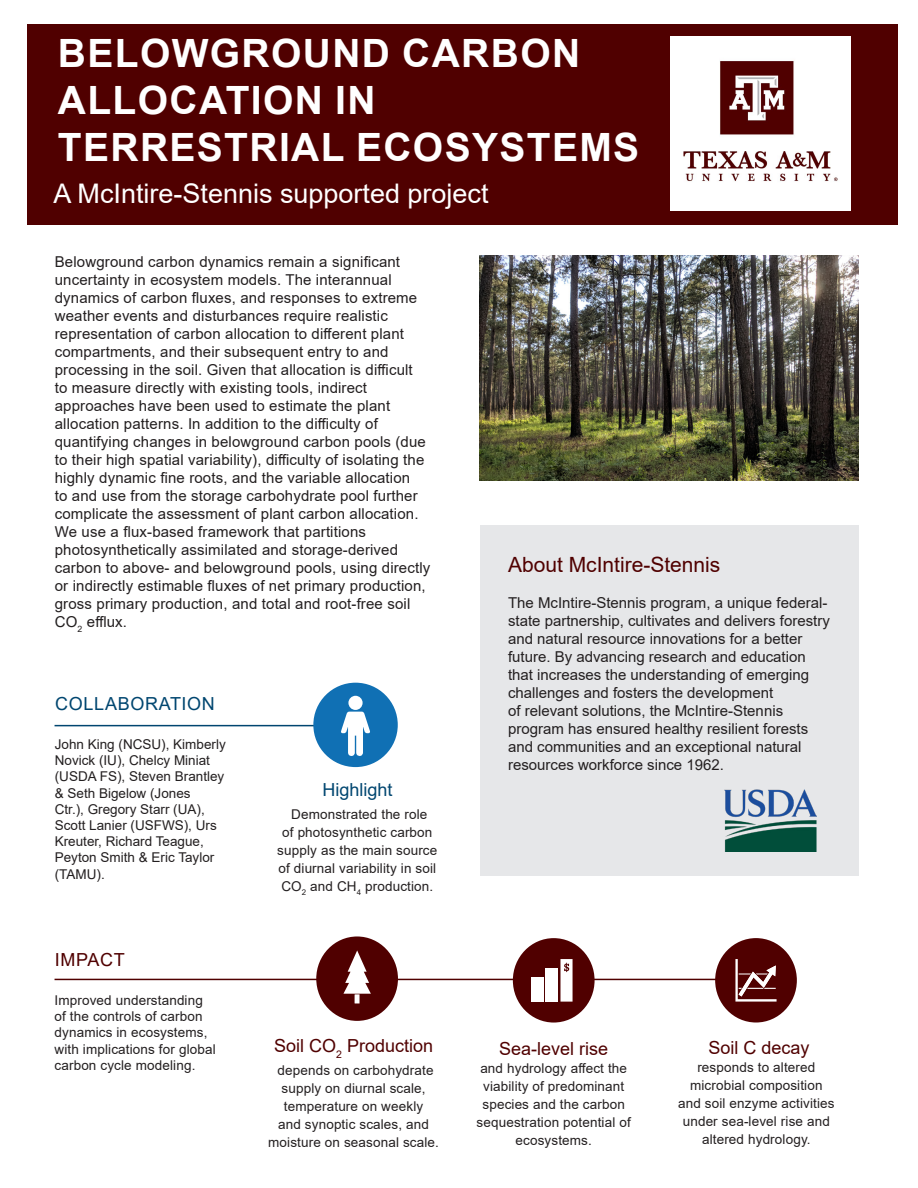
<style>
.page{position:relative;width:918px;height:1188px;background:#fff}
.page>*{position:absolute;margin:0;border:0;box-sizing:border-box;transform-origin:0 0}
.t1{font:700 39px "Arial";letter-spacing:.035em;color:#fff}
.t2{font:27px "Arial";color:#fff}
.t3{font:21px "Arial";color:#500000}
.t4{font:18px "Arial";color:#500000}
.t5{font:18px "Arial";letter-spacing:.035em;color:#004670}
.t6{font:18px "Arial";color:#004670}
.t7{font:15px/18px "Arial";letter-spacing:.01em;color:#231f20}
.t8{font:13.5px/18px "Arial";letter-spacing:.01em;color:#231f20;text-align:center}
</style>
<div class="page">
<div style="left:27px;top:24px;width:870px;height:201px;background:#500000"></div>
<img style="left:671px;top:37px;width:179px;height:174px">
<hr style="left:55px;top:725px;width:302px;height:1px;background:#004670">
<hr style="left:55px;top:979px;width:728px;height:1px;background:#500000">
<div style="left:513px;top:938px;width:82px;height:85px;background:#500000;border-radius:50%"></div>
<div style="left:531px;top:977px;width:12px;height:25px;background:#fff"></div>
<div style="left:546px;top:968px;width:12px;height:34px;background:#fff"></div>
<svg style="left:560px;top:959px;width:13px;height:43px"></svg>
<div style="left:316px;top:936px;width:82px;height:85px;background:#500000;border-radius:50%"></div>
<svg style="left:343px;top:950px;width:28px;height:54px"></svg>
<div style="left:313px;top:683px;width:85px;height:84px;background:#1070b4;border-radius:50%"></div>
<svg style="left:341px;top:712px;width:29px;height:44px"></svg>
<div style="left:348px;top:696px;width:15px;height:14px;background:#fff;border-radius:50%"></div>
<div style="left:715px;top:938px;width:82px;height:85px;background:#500000;border-radius:50%"></div>
<svg style="left:735px;top:959px;width:42px;height:43px"></svg>
<div style="left:481px;top:525px;width:378px;height:351px;background:#e6e7e9"></div>
<img style="left:480px;top:256px;width:379px;height:225px">
<img style="left:724px;top:790px;width:92px;height:61px">
<p class="t1" style="left:58px;top:26px;width:524px">BELOWGROUND CARBON</p>
<p class="t1" style="left:58px;top:73px;width:319px">ALLOCATION IN</p>
<p class="t1" style="left:58px;top:120px;width:583px">TERRESTRIAL ECOSYSTEMS</p>
<p class="t2" style="left:53px;top:175px;width:437px">A McIntire-Stennis supported project</p>
<p class="t7" style="left:55px;top:252px;width:377px">Belowground carbon dynamics remain a significant uncertainty in ecosystem models. The interannual dynamics of carbon fluxes, and responses to extreme weather events and disturbances require realistic representation of carbon allocation to different plant compartments, and their subsequent entry to and processing in the soil. Given that allocation is difficult<br>to measure directly with existing tools, indirect approaches have been used to estimate the plant allocation patterns. In addition to the difficulty of quantifying changes in belowground carbon pools (due to their high spatial variability), difficulty of isolating the highly dynamic fine roots, and the variable allocation<br>to and use from the storage carbohydrate pool further complicate the assessment of plant carbon allocation.<br>We use a flux-based framework that partitions photosynthetically assimilated and storage-derived carbon to above- and belowground pools, using directly or indirectly estimable fluxes of net primary production, gross primary production, and total and root-free soil CO<sub>2</sub> efflux.</p>
<p class="t5" style="left:55px;top:691px;width:161px">COLLABORATION</p>
<p class="t8" style="left:55px;top:736px;width:173px;line-height:16.2px;text-align:left">John King (NCSU), Kimberly<br>Novick (IU), Chelcy Miniat (USDA FS), Steven Brantley &amp; Seth Bigelow (Jones<br>Ctr.), Gregory Starr (UA),<br>Scott Lanier (USFWS), Urs<br>Kreuter, Richard Teague,<br>Peyton Smith &amp; Eric Taylor (TAMU).</p>
<p class="t6" style="left:322px;top:778px;width:72px">Highlight</p>
<p class="t8" style="left:277px;top:805px;width:162px">Demonstrated the role<br>of photosynthetic carbon supply as the main source of diurnal variability in soil<br>CO<sub>2</sub> and CH<sub>4</sub> production.</p>
<p class="t3" style="left:508px;top:550px;width:214px">About McIntire-Stennis</p>
<p class="t7" style="left:508px;top:593px;width:323px">The McIntire-Stennis program, a unique federal&shy;state partnership, cultivates and delivers forestry and natural resource innovations for a better future. By advancing research and education that increases the understanding of emerging challenges and fosters the development<br>of relevant solutions, the McIntire-Stennis program has ensured healthy resilient forests and communities and an exceptional natural resources workforce since 1962.</p>
<p class="t4" style="left:55px;top:947px;width:71px">IMPACT</p>
<p class="t8" style="left:55px;top:992px;width:163px;line-height:16.2px;text-align:left">Improved understanding of the controls of carbon dynamics in ecosystems, with implications for global carbon cycle modeling.</p>
<p class="t4" style="left:274px;top:1034px;width:160px">Soil CO<sub>2</sub> Production</p>
<p class="t8" style="left:268px;top:1061px;width:172px">depends on carbohydrate supply on diurnal scale, temperature on weekly<br>and synoptic scales, and moisture on seasonal scale.</p>
<p class="t4" style="left:499px;top:1036px;width:111px">Sea-level rise</p>
<p class="t8" style="left:477px;top:1059px;width:156px">and hydrology affect the viability of predominant species and the carbon sequestration potential of ecosystems.</p>
<p class="t4" style="left:708px;top:1035px;width:103px">Soil C decay</p>
<p class="t8" style="left:678px;top:1058px;width:158px">responds to altered microbial composition and soil enzyme activities under sea-level rise and altered hydrology.</p>
</div>
